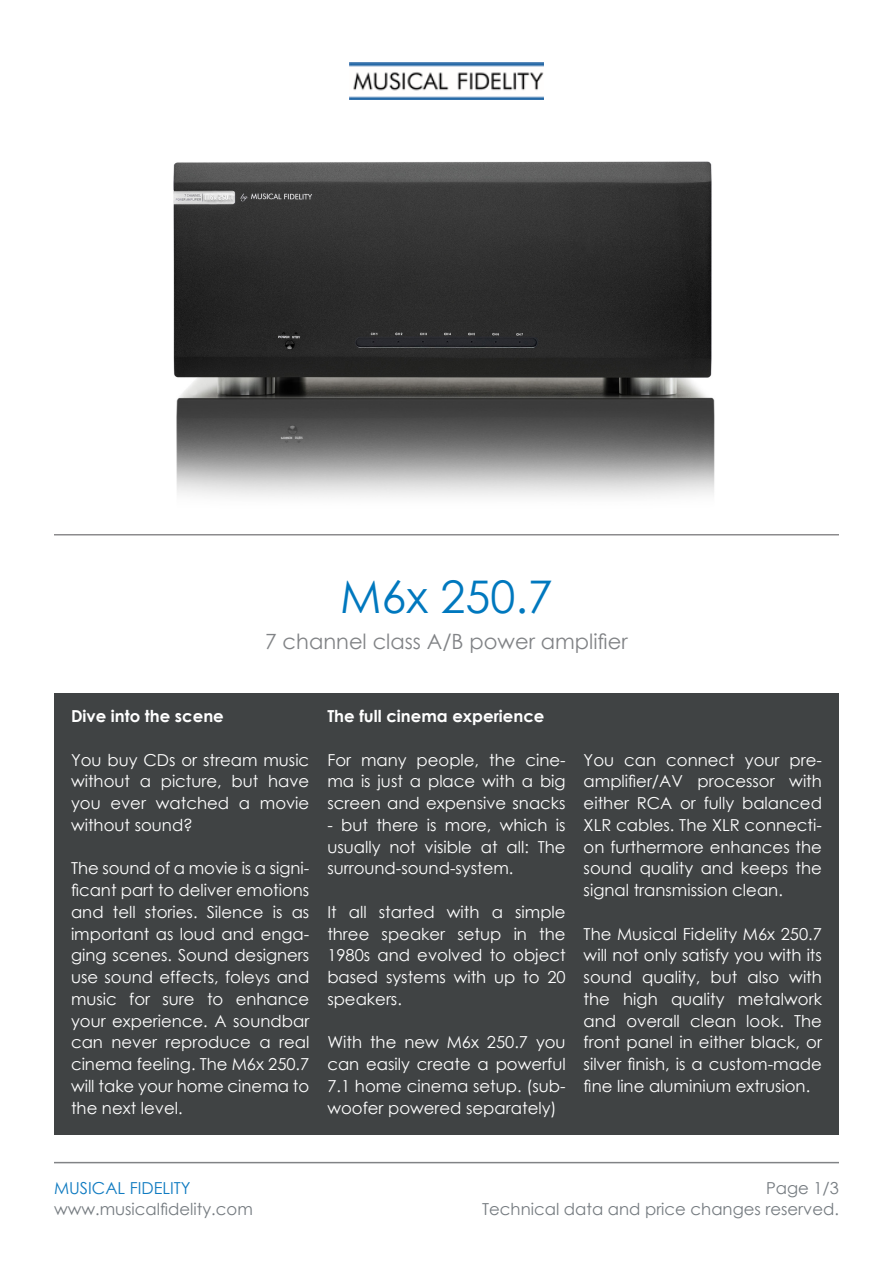
<style>
.page{position:relative;width:893px;height:1263px;background:#fff}
.page>*{position:absolute;margin:0;border:0;box-sizing:border-box;transform-origin:0 0}
.t1{font:45px "Century Gothic";color:#0078be}
.t2{font:21px "Century Gothic";color:#818386}
.t3{font:16.5px/21.8px "Century Gothic";color:#fff;text-align:justify}
.t4{font:16.5px/21px "Century Gothic";color:#767c81;text-align:right}
.t5{font:700 16.5px "Century Gothic";color:#fff}
.t6{font:16.5px "Century Gothic";color:#107bc1}
</style>
<div class="page">
<hr style="left:54px;top:1162px;width:785px;height:1px;background:#818386">
<img style="left:350px;top:63px;width:193px;height:37px">
<hr style="left:54px;top:534px;width:785px;height:1px;background:#8c8b8d">
<img style="left:173px;top:161px;width:542px;height:336px">
<div style="left:54px;top:693px;width:785px;height:442px;background:#404344"></div>
<p class="t1" style="left:340px;top:565px;width:214px">M6x 250.7</p>
<p class="t2" style="left:265px;top:626px;width:364px">7 channel class A/B power amplifier</p>
<p class="t5" style="left:71px;top:703px;width:154px">Dive into the scene</p>
<p class="t3" style="left:71px;top:748px;width:240px">You buy CDs or stream music without a picture, but have you ever watched a movie without sound?</p>
<p class="t3" style="left:71px;top:857px;width:240px">The sound of a movie is a signi&shy;ficant part to deliver emotions and tell stories. Silence is as important as loud and enga&shy;ging scenes. Sound designers use sound effects, foleys and music for sure to enhance your experience. A soundbar can never reproduce a real cinema feeling. The M6x 250.7 will take your home cinema to the next level.</p>
<p class="t5" style="left:327px;top:703px;width:219px">The full cinema experience</p>
<p class="t3" style="left:327px;top:748px;width:240px">For many people, the cine&shy;ma is just a place with a big screen and expensive snacks</p>
<p class="t3" style="left:327px;top:814px;width:240px">- but there is more, which is usually not visible at all: The surround-sound-system.</p>
<p class="t3" style="left:327px;top:901px;width:240px">It all started with a simple three speaker setup in the 1980s and evolved to object based systems with up to 20 speakers.</p>
<p class="t3" style="left:327px;top:1031px;width:240px">With the new M6x 250.7 you can easily create a powerful 7.1 home cinema setup. (sub&shy;woofer powered separately)</p>
<p class="t3" style="left:584px;top:748px;width:240px">You can connect your pre&shy;amplifier/AV processor with either RCA or fully balanced XLR cables. The XLR connecti&shy;on furthermore enhances the sound quality and keeps the signal transmission clean.</p>
<p class="t3" style="left:584px;top:922px;width:240px">The Musical Fidelity M6x 250.7 will not only satisfy you with its sound quality, but also with the high quality metalwork and overall clean look. The front panel in either black, or silver finish, is a custom-made fine line aluminium extrusion.</p>
<p class="t6" style="left:54px;top:1176px;width:138px">MUSICAL FIDELITY</p>
<p class="t4" style="left:54px;top:1198px;width:200px">www.musicalfidelity.com</p>
<p class="t4" style="left:482px;top:1177px;width:358px">Page 1/3<br>Technical data and price changes reserved.</p>
</div>
